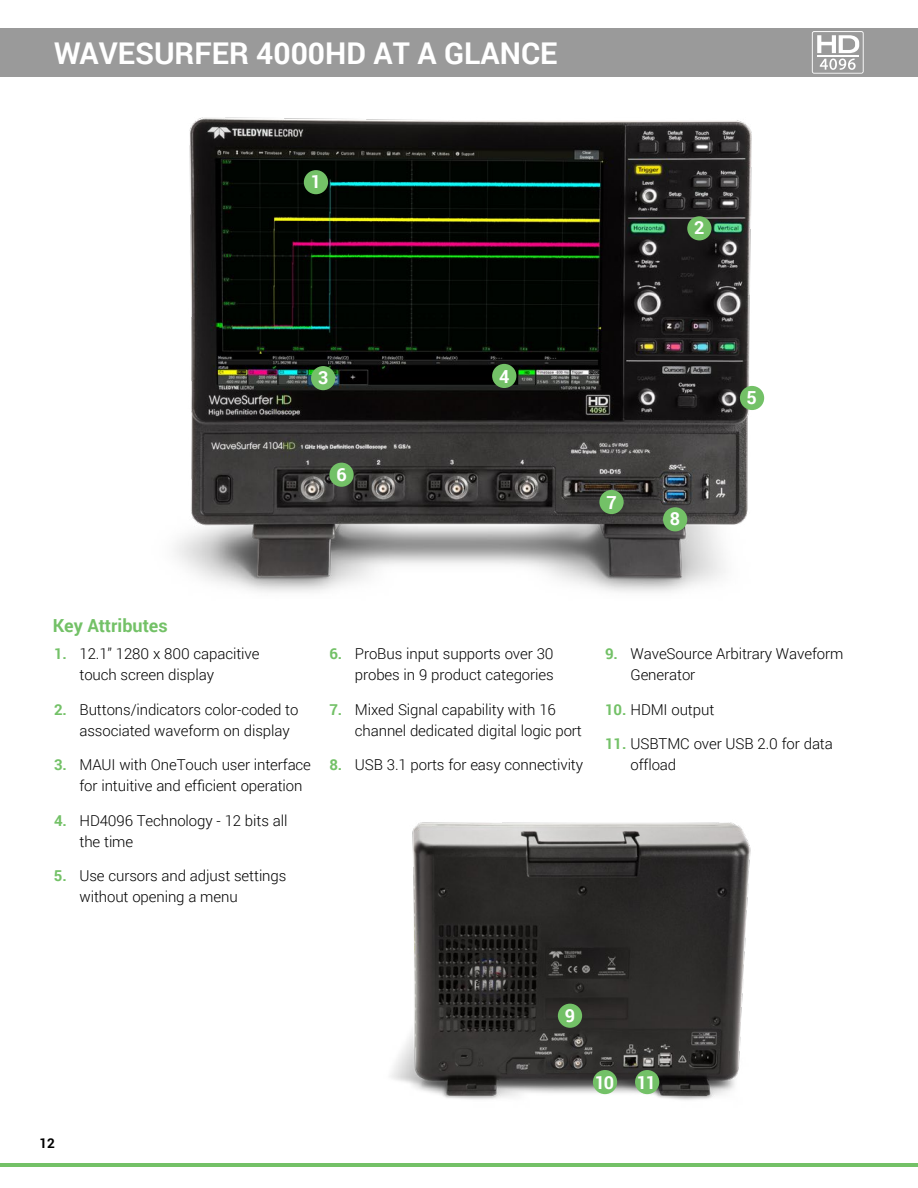
<style>
.page{position:relative;width:918px;height:1188px;background:#fff}
.page>*{position:absolute;margin:0;border:0;box-sizing:border-box;transform-origin:0 0}
.t1{font:700 30px "Roboto";color:#fff}
.t2{font:700 18px "Roboto";color:#73c167}
.t3{font:700 18px "Roboto";color:#fff}
.t4{font:300 15px/21px "Roboto";letter-spacing:-.005em;color:#000}
.t5{font:700 13.5px "Roboto";color:#000}
.s1{font-weight:700;color:#73c167}
</style>
<div class="page">
<div style="left:0;top:28px;width:918px;height:49px;background:#9a9a9a"></div>
<hr style="left:0;top:1163px;width:918px;height:3px;background:#73c167">
<img style="left:391px;top:822px;width:360px;height:278px">
<img style="left:175px;top:31px;width:689px;height:561px">
<div style="left:740px;top:386px;width:24px;height:24px;background:#73c167;border-radius:50%"></div>
<div style="left:492px;top:364px;width:24px;height:24px;background:#73c167;border-radius:50%"></div>
<div style="left:329px;top:463px;width:25px;height:24px;background:#73c167;border-radius:50%"></div>
<div style="left:599px;top:490px;width:25px;height:24px;background:#73c167;border-radius:50%"></div>
<div style="left:311px;top:366px;width:24px;height:24px;background:#73c167;border-radius:50%"></div>
<div style="left:663px;top:507px;width:24px;height:24px;background:#73c167;border-radius:50%"></div>
<div style="left:593px;top:1070px;width:24px;height:24px;background:#73c167;border-radius:50%"></div>
<div style="left:304px;top:170px;width:24px;height:24px;background:#73c167;border-radius:50%"></div>
<div style="left:558px;top:1004px;width:24px;height:24px;background:#73c167;border-radius:50%"></div>
<div style="left:687px;top:216px;width:25px;height:24px;background:#73c167;border-radius:50%"></div>
<div style="left:635px;top:1070px;width:24px;height:24px;background:#73c167;border-radius:50%"></div>
<h1 class="t1" style="left:54px;top:32px;width:505px">WAVESURFER 4000HD AT A GLANCE</h1>
<p class="t3" style="left:311px;top:169px;width:12px">1</p>
<p class="t3" style="left:694px;top:215px;width:12px">2</p>
<p class="t3" style="left:318px;top:365px;width:12px">3</p>
<p class="t3" style="left:336px;top:462px;width:12px">6</p>
<p class="t3" style="left:499px;top:364px;width:12px">4</p>
<p class="t3" style="left:606px;top:489px;width:12px">7</p>
<p class="t3" style="left:670px;top:506px;width:12px">8</p>
<p class="t3" style="left:747px;top:385px;width:12px">5</p>
<p class="t2" style="left:53px;top:612px;width:116px">Key Attributes</p>
<p class="t4" style="left:80px;top:643px;width:181px;text-indent:-26px"><span class="s1">1.</span> 12.1” 1280 x 800 capacitive touch screen display</p>
<p class="t4" style="left:80px;top:699px;width:221px;text-indent:-25px"><span class="s1">2.</span> Buttons/indicators color-coded to associated waveform on display</p>
<p class="t4" style="left:80px;top:754px;width:233px;text-indent:-26px"><span class="s1">3.</span> MAUI with OneTouch user interface for intuitive and efficient operation</p>
<p class="t4" style="left:80px;top:810px;width:209px;text-indent:-26px"><span class="s1">4.</span> HD4096 Technology - 12 bits all the time</p>
<p class="t4" style="left:80px;top:865px;width:208px;text-indent:-26px"><span class="s1">5.</span> Use cursors and adjust settings without opening a menu</p>
<p class="t4" style="left:329px;top:643px;width:226px;text-align:right"><span class="s1">6.</span> ProBus input supports over 30 probes in 9 product categories</p>
<p class="t4" style="left:355px;top:699px;width:229px;text-indent:-26px"><span class="s1">7.</span> Mixed Signal capability with 16 channel dedicated digital logic port</p>
<p class="t4" style="left:329px;top:754px;width:255px"><span class="s1">8.</span> USB 3.1 ports for easy connectivity</p>
<p class="t4" style="left:631px;top:643px;width:214px;text-indent:-26px"><span class="s1">9.</span> WaveSource Arbitrary Waveform<br>Generator</p>
<p class="t4" style="left:605px;top:699px;width:111px"><span class="s1">10.</span> HDMI output</p>
<p class="t4" style="left:631px;top:733px;width:204px;text-indent:-26px"><span class="s1">11.</span> USBTMC over USB 2.0 for data offload</p>
<p class="t5" style="left:39px;top:1134px;width:17px">12</p>
<p class="t3" style="left:565px;top:1003px;width:12px">9</p>
<p class="t3" style="left:595px;top:1070px;width:21px">10</p>
<p class="t3" style="left:637px;top:1070px;width:21px">11</p>
</div>
